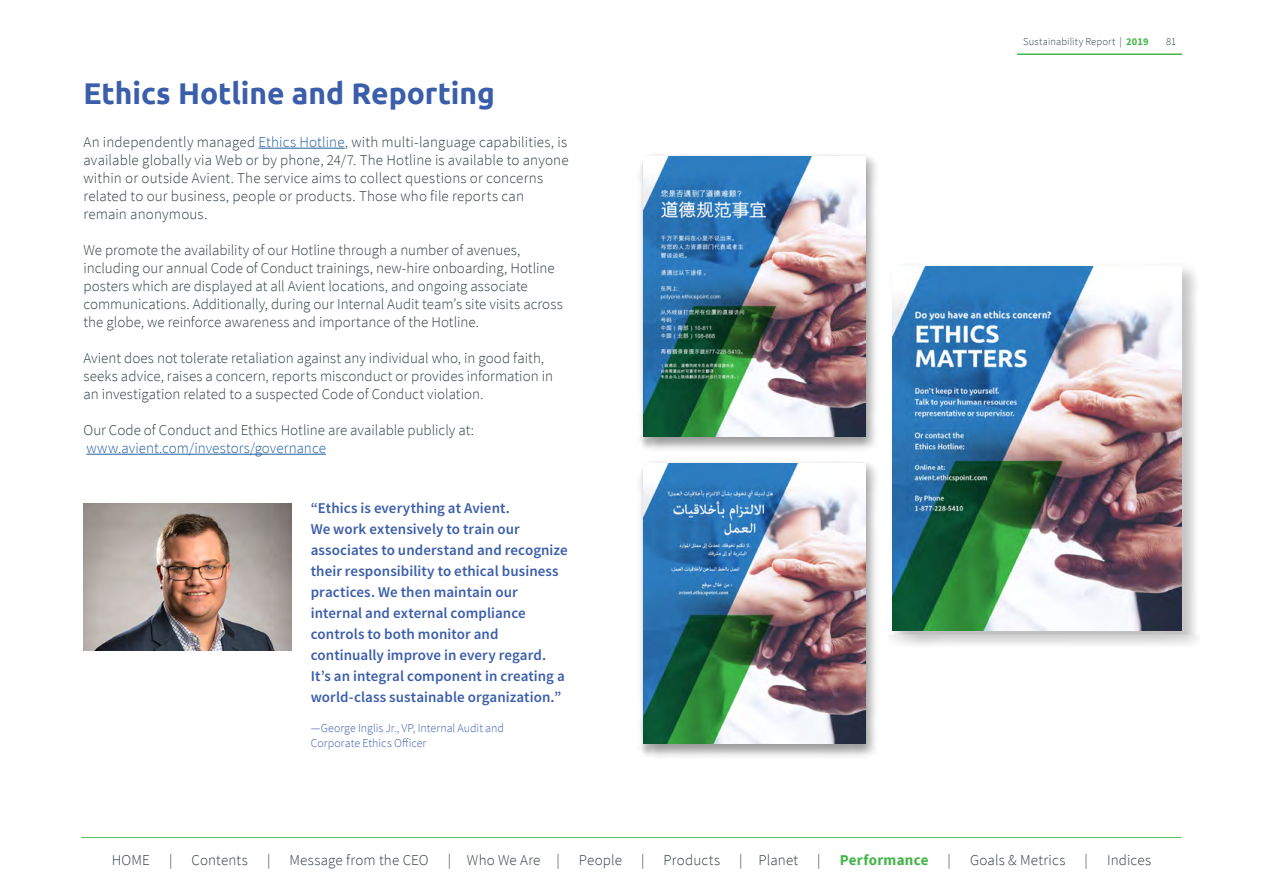
<style>
.page{position:relative;width:1263px;height:893px;background:#fff}
.page>*{position:absolute;margin:0;border:0;box-sizing:border-box;transform-origin:0 0}
.Heading{font:700 30px "Ubuntu";color:#3b5eab}
.main_copy{font:300 15px/18px "Source Sans Pro";letter-spacing:.005em;color:#313d44}
.pull_quote{font:600 15px/21px "Source Sans Pro";letter-spacing:.005em;color:#3b5eab}
.main_copy-2{font:300 15px "Source Sans Pro";color:#215e9e}
.t1{font:700 15px "Source Sans Pro";letter-spacing:.015em;color:#43b649}
.pull_quote-2{font:300 12px "Source Sans Pro";color:#3b5eab}
.t2{font:300 10.5px "Source Sans Pro";letter-spacing:.015em;color:#313d44}
.s1{color:#215e9e}
.s2{font-weight:700;color:#43b649}
</style>
<div class="page">
<hr style="left:258px;top:148px;width:87px;height:1px;background:#215e9e">
<hr style="left:86px;top:454px;width:240px;height:1px;background:#215e9e">
<img style="left:83px;top:503px;width:209px;height:147px">
<div style="left:888px;top:262px;width:313px;height:388px;background:#000;opacity:.25"></div>
<img style="left:892px;top:266px;width:289px;height:364px">
<div style="left:637px;top:153px;width:241px;height:299px;background:#000;opacity:.4"></div>
<img style="left:643px;top:156px;width:223px;height:281px">
<div style="left:637px;top:460px;width:241px;height:298px;background:#000;opacity:.4"></div>
<img style="left:643px;top:463px;width:223px;height:281px">
<hr style="left:81px;top:837px;width:1100px;height:1px;background:#43b649">
<hr style="left:1017px;top:53px;width:165px;height:2px;background:#43b649">
<p class="Heading" style="left:83px;top:75px;width:413px">Ethics Hotline and Reporting</p>
<p class="main_copy" style="left:83px;top:133px;width:487px">An independently managed <span class="s1">Ethics Hotline</span>, with multi-language capabilities, is available globally via Web or by phone, 24/7. The Hotline is available to anyone within or outside Avient. The service aims to collect questions or concerns related to our business, people or products. Those who file reports can remain anonymous.</p>
<p class="main_copy" style="left:83px;top:241px;width:481px">We promote the availability of our Hotline through a number of avenues, including our annual Code of Conduct trainings, new-hire onboarding, Hotline posters which are displayed at all Avient locations, and ongoing associate communications. Additionally, during our Internal Audit team’s site visits across the globe, we reinforce awareness and importance of the Hotline.</p>
<p class="main_copy" style="left:83px;top:349px;width:471px">Avient does not tolerate retaliation against any individual who, in good faith, seeks advice, raises a concern, reports misconduct or provides information in an investigation related to a suspected Code of Conduct violation.</p>
<p class="main_copy" style="left:83px;top:421px;width:392px">Our Code of Conduct and Ethics Hotline are available publicly at:</p>
<p class="main_copy-2" style="left:86px;top:439px;width:241px">www.avient.com/investors/governance</p>
<p class="pull_quote" style="left:311px;top:497px;width:258px">“Ethics is everything at Avient.<br>We work extensively to train our associates to understand and recognize their responsibility to ethical business practices. We then maintain our internal and external compliance controls to both monitor and continually improve in every regard.<br>It’s an integral component in creating a world-class sustainable organization.”</p>
<p class="pull_quote-2" style="left:311px;top:721px;width:195px">—George Inglis Jr., VP, Internal Audit and</p>
<p class="pull_quote-2" style="left:311px;top:736px;width:117px">Corporate Ethics Officer</p>
<p class="t2" style="left:1023px;top:36px;width:127px">Sustainability Report | <span class="s2">2019</span></p>
<p class="t2" style="left:1166px;top:36px;width:12px">81</p>
<p class="main_copy" style="left:112px;top:851px;width:40px">HOME</p>
<p class="main_copy" style="left:169px;top:851px;width:5px">|</p>
<p class="main_copy" style="left:191px;top:851px;width:58px">Contents</p>
<p class="main_copy" style="left:267px;top:851px;width:5px">|</p>
<p class="main_copy" style="left:289px;top:851px;width:141px">Message from the CEO</p>
<p class="main_copy" style="left:448px;top:851px;width:114px">| Who We Are |</p>
<p class="main_copy" style="left:579px;top:851px;width:45px">People</p>
<p class="main_copy" style="left:641px;top:851px;width:5px">|</p>
<p class="main_copy" style="left:664px;top:851px;width:58px">Products</p>
<p class="main_copy" style="left:739px;top:851px;width:60px">| Planet</p>
<p class="main_copy" style="left:817px;top:851px;width:5px">|</p>
<p class="t1" style="left:840px;top:850px;width:90px">Performance</p>
<p class="main_copy" style="left:947px;top:851px;width:5px">|</p>
<p class="main_copy" style="left:970px;top:851px;width:97px">Goals &amp; Metrics</p>
<p class="main_copy" style="left:1084px;top:851px;width:5px">|</p>
<p class="main_copy" style="left:1107px;top:851px;width:46px">Indices</p>
</div>
